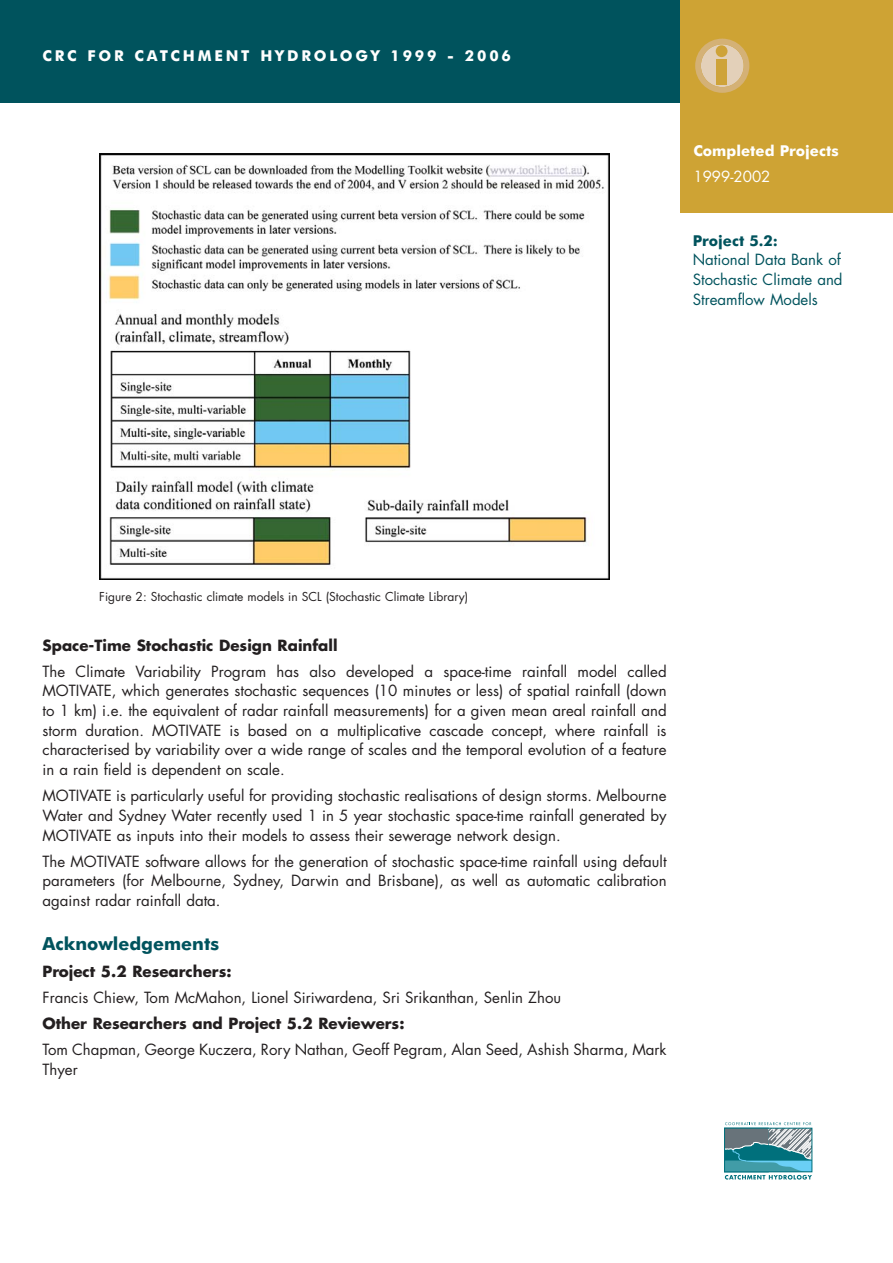
<style>
.page{position:relative;width:893px;height:1263px;background:#fff}
.page>*{position:absolute;margin:0;border:0;box-sizing:border-box;transform-origin:0 0}
.t1{font:700 18px "Futura BT";color:#00535d}
.t2{font:15px/19.6px "Futura";color:#231f20;text-align:justify}
.t3{font:700 15px "Futura";color:#231f20}
.t4{font:15px/19.6px "Futura";color:#00535d;text-align:justify}
.t5{font:700 15px "Futura BT";letter-spacing:.185em;color:#fff}
.t6{font:700 15px "Futura BT";color:#fff}
.t7{font:700 15px "Futura BT";color:#00535d}
.t8{font:15px "Futura";color:#fff}
.t9{font:12px "Futura";color:#231f20}
</style>
<div class="page">
<div style="left:0;top:0;width:892px;height:102px;background:#00535d"></div>
<div style="left:680px;top:0;width:212px;height:213px;background:#cea334"></div>
<svg style="left:695px;top:39px;width:54px;height:54px"></svg>
<div style="left:716px;top:59px;width:11px;height:26px;background:#cea339"></div>
<div style="left:715px;top:45px;width:12px;height:12px;background:#cea339;border-radius:50%"></div>
<svg style="left:724px;top:1122px;width:88px;height:58px"></svg>
<div style="left:724px;top:1128px;width:88px;height:44px;border:1px solid #00707c"></div>
<img style="left:99px;top:154px;width:511px;height:425px">
<p class="t5" style="left:43px;top:50px;width:470px">CRC FOR CATCHMENT HYDROLOGY 1999 - 2006</p>
<p class="t6" style="left:693px;top:145px;width:147px">Completed Projects</p>
<p class="t8" style="left:693px;top:169px;width:79px">1999-2002</p>
<p class="t7" style="left:692px;top:235px;width:87px">Project 5.2:</p>
<p class="t4" style="left:692px;top:251px;width:151px">National Data Bank of Stochastic Climate and Streamflow Models</p>
<p class="t9" style="left:99px;top:591px;width:370px">Figure 2: Stochastic climate models in SCL (Stochastic Climate Library)</p>
<p class="t3" style="left:43px;top:638px;width:296px">Space-Time Stochastic Design Rainfall</p>
<p class="t2" style="left:43px;top:663px;width:625px">The Climate Variability Program has also developed a space-time rainfall model called MOTIVATE, which generates stochastic sequences (10 minutes or less) of spatial rainfall (down to 1 km) i.e. the equivalent of radar rainfall measurements) for a given mean areal rainfall and storm duration. MOTIVATE is based on a multiplicative cascade concept, where rainfall is characterised by variability over a wide range of scales and the temporal evolution of a feature in a rain field is dependent on scale.</p>
<p class="t2" style="left:43px;top:787px;width:625px">MOTIVATE is particularly useful for providing stochastic realisations of design storms. Melbourne Water and Sydney Water recently used 1 in 5 year stochastic space-time rainfall generated by MOTIVATE as inputs into their models to assess their sewerage network design.</p>
<p class="t2" style="left:43px;top:853px;width:625px">The MOTIVATE software allows for the generation of stochastic space-time rainfall using default parameters (for Melbourne, Sydney, Darwin and Brisbane), as well as automatic calibration against radar rainfall data.</p>
<p class="t1" style="left:43px;top:937px;width:178px">Acknowledgements</p>
<p class="t3" style="left:43px;top:965px;width:190px">Project 5.2 Researchers:</p>
<p class="t2" style="left:43px;top:989px;width:520px">Francis Chiew, Tom McMahon, Lionel Siriwardena, Sri Srikanthan, Senlin Zhou</p>
<p class="t3" style="left:43px;top:1017px;width:363px">Other Researchers and Project 5.2 Reviewers:</p>
<p class="t2" style="left:43px;top:1041px;width:625px">Tom Chapman, George Kuczera, Rory Nathan, Geoff Pegram, Alan Seed, Ashish Sharma, Mark<br>Thyer</p>
</div>
